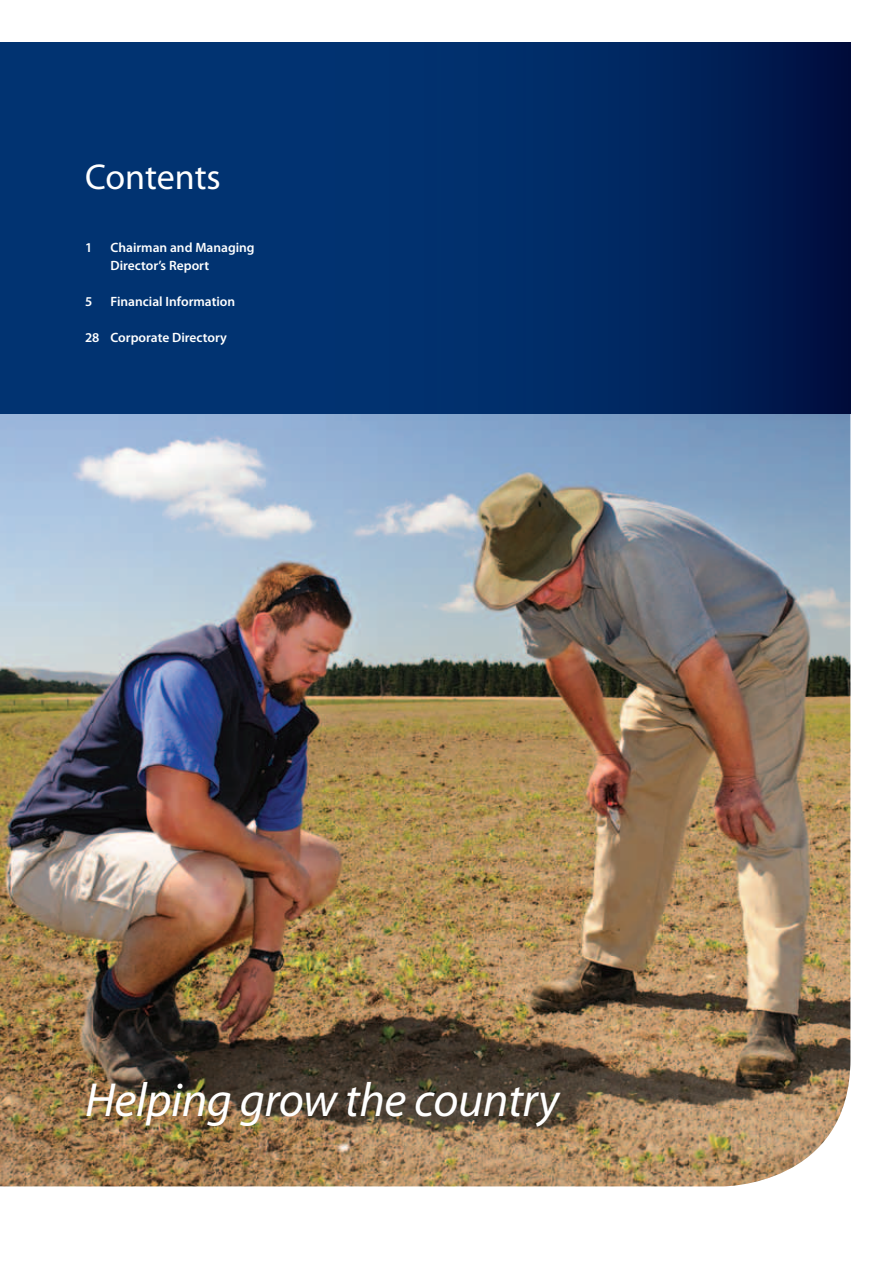
<style>
.page{position:relative;width:893px;height:1263px;background:#fff}
.page>*{position:absolute;margin:0;border:0;box-sizing:border-box;transform-origin:0 0}
.t1{font:italic 48px "Myriad Pro";letter-spacing:-.01em;color:#fff}
.t2{font:36px "Myriad Pro";color:#fff}
.t3{font:600 13.5px/18px "Myriad Pro";color:#fff}
</style>
<div class="page">
<img style="left:0;top:414px;width:850px;height:772px">
<svg style="left:0;top:43px;width:850px;height:371px;background:#002b66"></svg>
<h2 class="t2" style="left:85px;top:154px;width:137px">Contents</h2>
<p class="t3" style="left:85px;top:238px;width:9px">1</p>
<p class="t3" style="left:111px;top:238px;width:146px">Chairman and Managing<br>Director’s Report</p>
<p class="t3" style="left:85px;top:292px;width:9px">5</p>
<p class="t3" style="left:111px;top:292px;width:126px">Financial Information</p>
<p class="t3" style="left:85px;top:328px;width:143px">28 Corporate Directory</p>
<h1 class="t1" style="left:85px;top:1070px;width:476px">Helping grow the country</h1>
</div>
